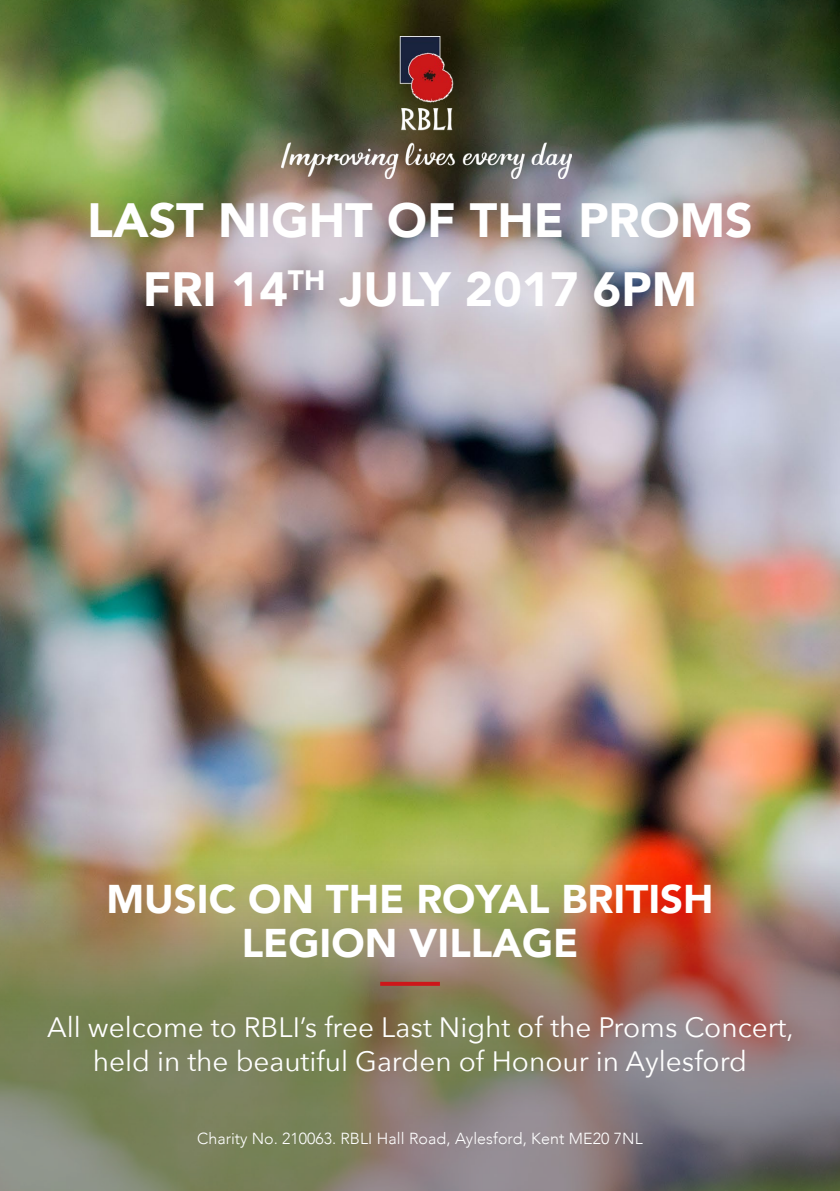
<style>
.page{position:relative;width:840px;height:1191px;background:#fff}
.page>*{position:absolute;margin:0;border:0;box-sizing:border-box;transform-origin:0 0}
.t1{font:900 48px/68.4px "Avenir";color:#fff;text-align:center}
.t2{font:900 40px/44px "Avenir";color:#fff;text-align:center}
.t3{font:28px/33.6px "Avenir Next";color:#fff;text-align:center}
.t4{font:300 16px "Avenir";letter-spacing:.005em;color:#fff}
</style>
<div class="page">
<img style="left:0;top:0;width:839px;height:860px">
<img style="left:0;top:860px;width:839px;height:331px">
<svg style="left:380px;top:981px;width:59px;height:4px"></svg>
<img style="left:281px;top:37px;width:290px;height:141px">
<h1 class="t1" style="left:87px;top:185px;width:666px">LAST NIGHT OF THE PROMS<br>FRI 14<sup>TH</sup> JULY 2017 6PM</h1>
<h2 class="t2" style="left:106px;top:876px;width:608px">MUSIC ON THE ROYAL BRITISH<br>LEGION VILLAGE</h2>
<p class="t3" style="left:47px;top:1009px;width:747px">All welcome to RBLI’s free Last Night of the Proms Concert, held in the beautiful Garden of Honour in Aylesford</p>
<p class="t4" style="left:197px;top:1128px;width:447px">Charity No. 210063. RBLI Hall Road, Aylesford, Kent ME20 7NL</p>
</div>
